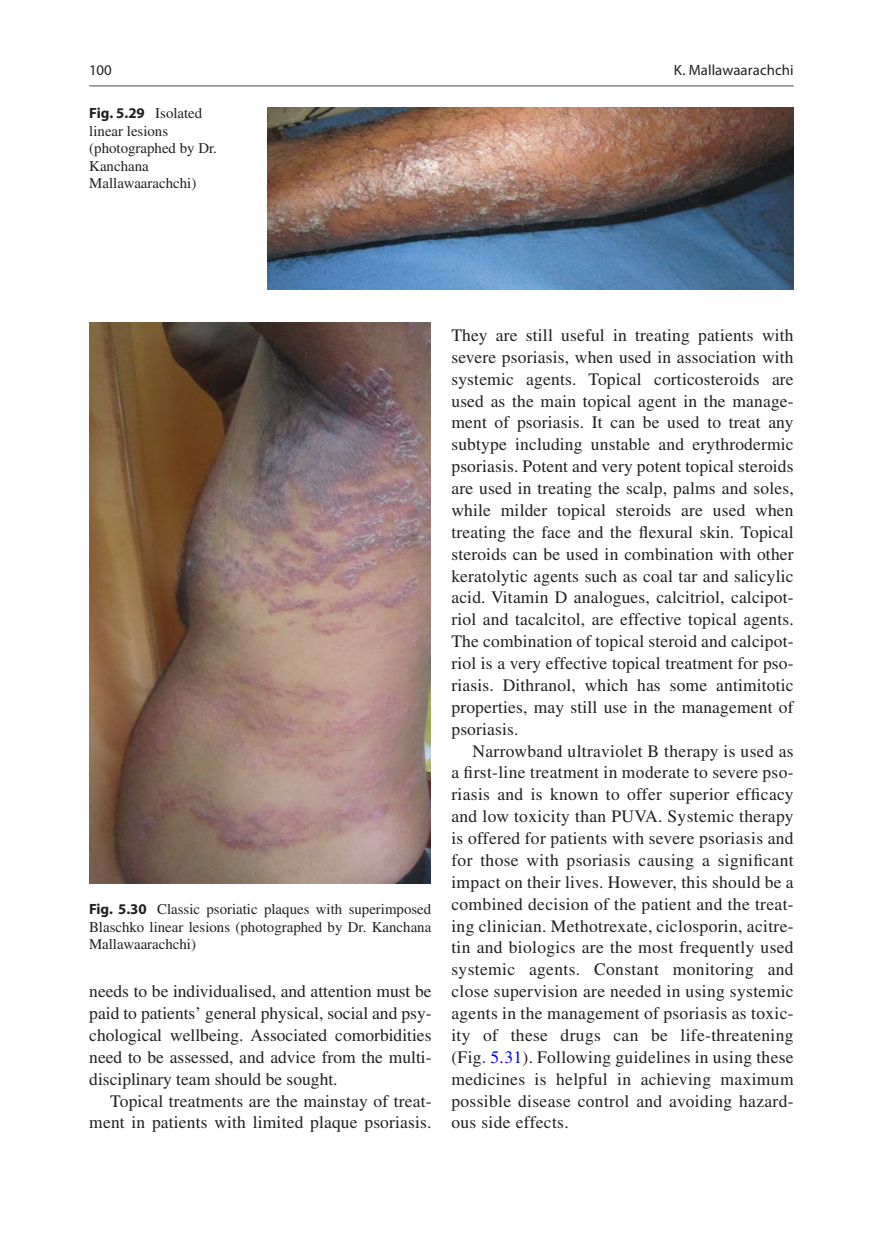
<style>
.page{position:relative;width:883px;height:1260px;background:#fff}
.page>*{position:absolute;margin:0;border:0;box-sizing:border-box;transform-origin:0 0}
.t1{font:17.5px/21.9px "Times LT Std";letter-spacing:.01em;color:#231f20;text-align:justify}
.t2{font:14.88px/17.5px "Times LT Std";color:#231f20}
.t3{font:14.88px "Myriad Pro Regular 2";letter-spacing:.005em;color:#231f20}
.t4{font:700 14.88px "Myriad Pro";color:#231f20}
.t5{font:14.88px "Myriad Pro";color:#231f20}
.s1{font-family:"Times LT Std";font-weight:400}
.s2{font-family:"Myriad Pro";font-weight:700}
.s3{color:#00f}
</style>
<div class="page">
<img style="left:268px;top:107px;width:526px;height:182px">
<img style="left:89px;top:322px;width:342px;height:561px">
<hr style="left:89px;top:85px;width:705px;height:2px;background:#939598">
<p class="t5" style="left:89px;top:61px;width:24px">100</p>
<p class="t4" style="left:89px;top:104px;width:115px">Fig. 5.29 <span class="s1">Isolated</span></p>
<p class="t2" style="left:89px;top:122px;width:129px">linear lesions (photographed by Dr.<br>Kanchana<br>Mallawaarachchi)</p>
<p class="t3" style="left:674px;top:61px;width:121px">K. Mallawaarachchi</p>
<p class="t2" style="left:89px;top:901px;width:344px;text-align:justify"><span class="s2">Fig. 5.30</span> Classic psoriatic plaques with superimposed Blaschko linear lesions (photographed by Dr. Kanchana Mallawaarachchi)</p>
<p class="t1" style="left:89px;top:980px;width:344px">needs to be individualised, and attention must be paid to patients’ general physical, social and psy&shy;chological wellbeing. Associated comorbidities need to be assessed, and advice from the multi&shy;disciplinary team should be sought.</p>
<p class="t1" style="left:89px;top:1090px;width:344px;text-align:right">Topical treatments are the mainstay of treat&shy;ment in patients with limited plaque psoriasis.</p>
<p class="t1" style="left:451px;top:324px;width:344px">They are still useful in treating patients with severe psoriasis, when used in association with systemic agents. Topical corticosteroids are used as the main topical agent in the manage&shy;ment of psoriasis. It can be used to treat any subtype including unstable and erythrodermic psoriasis. Potent and very potent topical steroids are used in treating the scalp, palms and soles, while milder topical steroids are used when treating the face and the flexural skin. Topical steroids can be used in combination with other keratolytic agents such as coal tar and salicylic acid. Vitamin D analogues, calcitriol, calcipot&shy;riol and tacalcitol, are effective topical agents.<br>The combination of topical steroid and calcipot&shy;riol is a very effective topical treatment for pso&shy;riasis. Dithranol, which has some antimitotic properties, may still use in the management of psoriasis.</p>
<p class="t1" style="left:451px;top:740px;width:344px;text-indent:21px">Narrowband ultraviolet B therapy is used as a first-line treatment in moderate to severe pso&shy;riasis and is known to offer superior efficacy and low toxicity than PUVA. Systemic therapy is offered for patients with severe psoriasis and for those with psoriasis causing a significant impact on their lives. However, this should be a combined decision of the patient and the treat&shy;ing clinician. Methotrexate, ciclosporin, acitre&shy;tin and biologics are the most frequently used systemic agents. Constant monitoring and close supervision are needed in using systemic agents in the management of psoriasis as toxic&shy;ity of these drugs can be life-threatening (Fig. <span class="s3">5.31</span>). Following guidelines in using these medicines is helpful in achieving maximum possible disease control and avoiding hazard&shy;ous side effects.</p>
</div>
